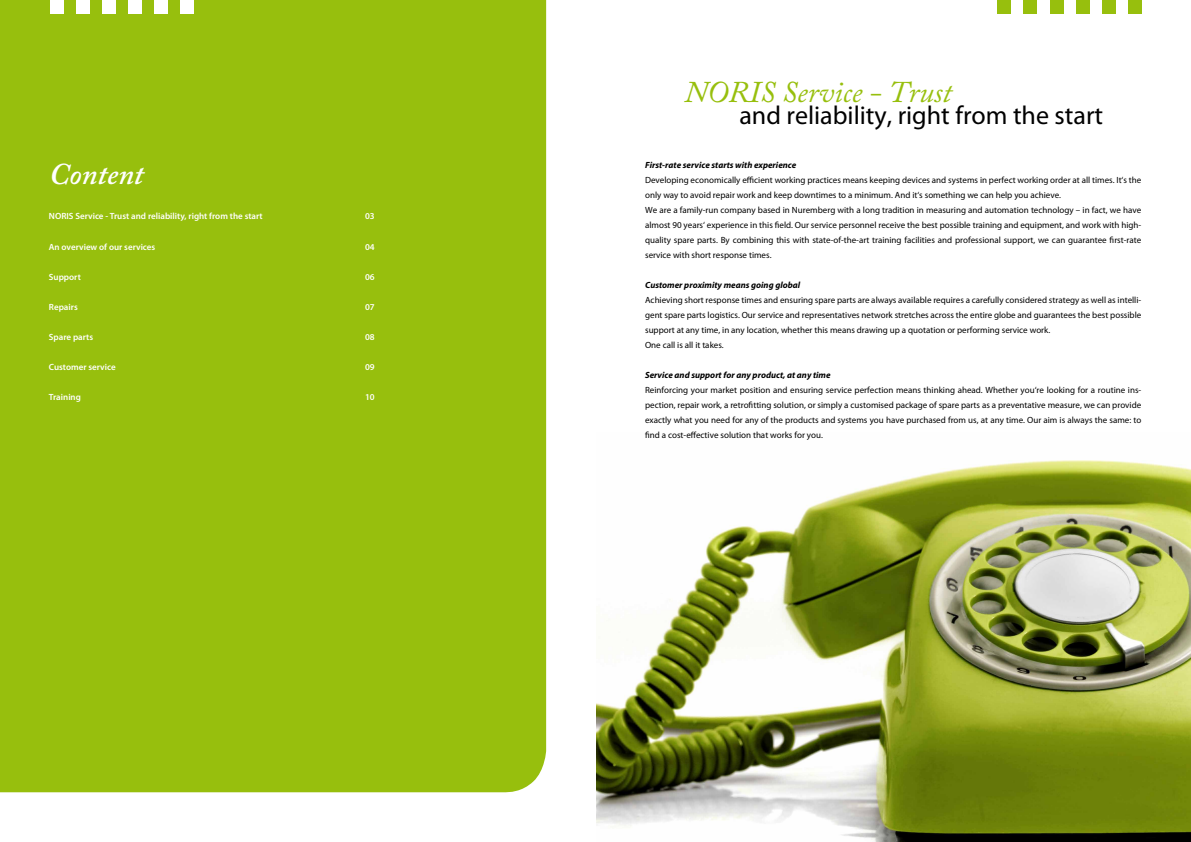
<style>
.page{position:relative;width:1191px;height:842px;background:#fff}
.page>*{position:absolute;margin:0;border:0;box-sizing:border-box;transform-origin:0 0}
.t1{font:italic 30px "Adobe Caslon Pro";color:#97bf0d}
.t2{font:italic 600 30px "Adobe Caslon Pro";color:#fff}
.t3{font:26px "Myriad Pro";color:#000}
.t4{font:9px/15px "Myriad Pro";color:#000}
.t5{font:600 9px "Myriad Pro";color:#fff}
.t6{font:italic 700 9px "Myriad Pro";color:#000}
</style>
<div class="page">
<img style="left:596px;top:460px;width:595px;height:382px">
<div style="left:0;top:0;width:546px;height:792px;background:#97bf0d"></div>
<div style="left:1050px;top:0;width:13px;height:13px;background:#97bf0d"></div>
<div style="left:1076px;top:0;width:13px;height:13px;background:#97bf0d"></div>
<div style="left:1102px;top:0;width:13px;height:13px;background:#97bf0d"></div>
<div style="left:1024px;top:0;width:13px;height:13px;background:#97bf0d"></div>
<div style="left:1128px;top:0;width:13px;height:13px;background:#97bf0d"></div>
<div style="left:998px;top:0;width:13px;height:13px;background:#97bf0d"></div>
<div style="left:102px;top:0;width:13px;height:13px;background:#fff"></div>
<div style="left:128px;top:0;width:13px;height:13px;background:#fff"></div>
<div style="left:154px;top:0;width:13px;height:13px;background:#fff"></div>
<div style="left:50px;top:0;width:13px;height:13px;background:#fff"></div>
<div style="left:76px;top:0;width:13px;height:13px;background:#fff"></div>
<div style="left:181px;top:0;width:13px;height:13px;background:#fff"></div>
<h1 class="t2" style="left:50px;top:156px;width:96px">Content</h1>
<p class="t5" style="left:49px;top:211px;width:215px">NORIS Service - Trust and reliability, right from the start</p>
<p class="t5" style="left:365px;top:211px;width:11px">03</p>
<p class="t5" style="left:49px;top:241px;width:108px">An overview of our services</p>
<p class="t5" style="left:365px;top:241px;width:11px">04</p>
<p class="t5" style="left:49px;top:271px;width:33px">Support</p>
<p class="t5" style="left:365px;top:271px;width:11px">06</p>
<p class="t5" style="left:49px;top:301px;width:30px">Repairs</p>
<p class="t5" style="left:365px;top:301px;width:11px">07</p>
<p class="t5" style="left:49px;top:331px;width:46px">Spare parts</p>
<p class="t5" style="left:365px;top:331px;width:11px">08</p>
<p class="t5" style="left:49px;top:361px;width:68px">Customer service</p>
<p class="t5" style="left:365px;top:361px;width:11px">09</p>
<p class="t5" style="left:49px;top:391px;width:34px">Training</p>
<p class="t5" style="left:365px;top:391px;width:11px">10</p>
<h1 class="t1" style="left:685px;top:74px;width:269px">NORIS Service - Trust</h1>
<h2 class="t3" style="left:739px;top:99px;width:365px">and reliability, right from the start</h2>
<p class="t6" style="left:645px;top:159px;width:153px">First-rate service starts with experience</p>
<p class="t4" style="left:645px;top:173px;width:498px">Developing economically efficient working practices means keeping devices and systems in perfect working order at all times. It‘s the only way to avoid repair work and keep downtimes to a minimum. And it‘s something we can help you achieve.<br>We are a family-run company based in Nuremberg with a long tradition in measuring and automation technology – in fact, we have almost 90 years‘ experience in this field. Our service personnel receive the best possible training and equipment, and work with high&shy;quality spare parts. By combining this with state-of-the-art training facilities and professional support, we can guarantee first-rate service with short response times.</p>
<p class="t6" style="left:645px;top:279px;width:157px">Customer proximity means going global</p>
<p class="t4" style="left:645px;top:293px;width:498px">Achieving short response times and ensuring spare parts are always available requires a carefully considered strategy as well as intelli&shy;gent spare parts logistics. Our service and representatives network stretches across the entire globe and guarantees the best possible support at any time, in any location, whether this means drawing up a quotation or performing service work.<br>One call is all it takes.</p>
<p class="t6" style="left:645px;top:369px;width:187px">Service and support for any product, at any time</p>
<p class="t4" style="left:645px;top:383px;width:498px;text-align:justify">Reinforcing your market position and ensuring service perfection means thinking ahead. Whether you‘re looking for a routine ins&shy;pection, repair work, a retrofitting solution, or simply a customised package of spare parts as a preventative measure, we can provide exactly what you need for any of the products and systems you have purchased from us, at any time. Our aim is always the same: to find a cost-effective solution that works for you.</p>
</div>
